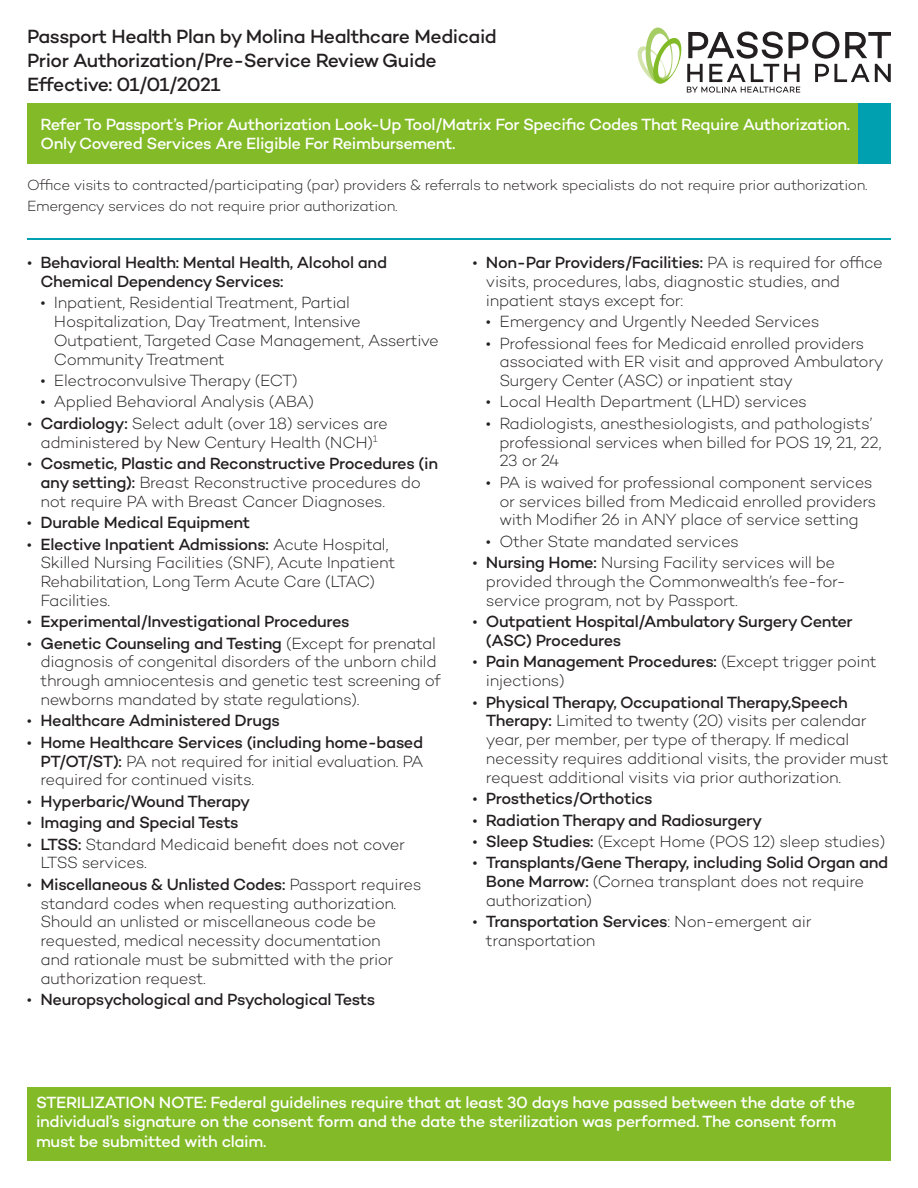
<style>
.page{position:relative;width:918px;height:1188px;background:#fff}
.page>*{position:absolute;margin:0;border:0;box-sizing:border-box;transform-origin:0 0}
.t1{font:500 19.5px/24px "Campton";letter-spacing:-.025em;color:#231f20}
.t2{font:300 16.5px/18.8px "Campton";letter-spacing:-.03em;color:#231f20}
.t3{font:500 16.5px/18.8px "Campton";letter-spacing:-.025em;color:#231f20}
.t4{font:500 16.5px/19.5px "Campton";letter-spacing:-.025em;color:#fff}
.t5{font:300 15px/21px "Campton";letter-spacing:-.03em;color:#231f20}
.s1{font-weight:300}
.s2{font-weight:500}
</style>
<div class="page">
<div style="left:27px;top:103px;width:832px;height:60px;background:#82bb27"></div>
<div style="left:27px;top:1087px;width:864px;height:73px;background:#82bb27"></div>
<div style="left:859px;top:103px;width:32px;height:60px;background:#00a0b0"></div>
<hr style="left:27px;top:239px;width:864px;height:1px;background:#00a0b0">
<svg style="left:637px;top:27px;width:254px;height:66px"></svg>
<h1 class="t1" style="left:27px;top:24px;width:471px">Passport Health Plan by Molina Healthcare Medicaid<br>Prior Authorization/Pre-Service Review Guide<br>Effective: 01/01/2021</h1>
<p class="t4" style="left:40px;top:114px;width:811px">Refer To Passport’s Prior Authorization Look-Up Tool/Matrix For Specific Codes That Require Authorization.<br>Only Covered Services Are Eligible For Reimbursement.</p>
<p class="t5" style="left:27px;top:174px;width:842px">Office visits to contracted/participating (par) providers &amp; referrals to network specialists do not require prior authorization.<br>Emergency services do not require prior authorization.</p>
<p class="t3" style="left:40px;top:253px;width:348px;text-indent:-13px"><span class="s1">•</span> Behavioral Health: Mental Health, Alcohol and<br>Chemical Dependency Services:</p>
<p class="t2" style="left:54px;top:293px;width:386px;text-indent:-13px">• Inpatient, Residential Treatment, Partial Hospitalization, Day Treatment, Intensive Outpatient, Targeted Case Management, Assertive Community Treatment</p>
<p class="t2" style="left:40px;top:371px;width:259px">• Electroconvulsive Therapy (ECT)</p>
<p class="t2" style="left:40px;top:392px;width:275px">• Applied Behavioral Analysis (ABA)</p>
<p class="t2" style="left:27px;top:414px;width:363px;text-align:center">• <span class="s2">Cardiology:</span> Select adult (over 18) services are administered by New Century Health (NCH)<sup>1</sup></p>
<p class="t2" style="left:40px;top:454px;width:399px;text-indent:-13px">• <span class="s2">Cosmetic, Plastic and Reconstructive Procedures (in any setting):</span> Breast Reconstructive procedures do not require PA with Breast Cancer Diagnoses.</p>
<p class="t3" style="left:27px;top:513px;width:225px"><span class="s1">•</span> Durable Medical Equipment</p>
<p class="t2" style="left:40px;top:534px;width:356px;text-indent:-13px">• <span class="s2">Elective Inpatient Admissions:</span> Acute Hospital, Skilled Nursing Facilities (SNF), Acute Inpatient Rehabilitation, Long Term Acute Care (LTAC)<br>Facilities.</p>
<p class="t3" style="left:27px;top:612px;width:324px"><span class="s1">•</span> Experimental/Investigational Procedures</p>
<p class="t2" style="left:40px;top:633px;width:402px;text-indent:-13px">• <span class="s2">Genetic Counseling and Testing</span> (Except for prenatal diagnosis of congenital disorders of the unborn child through amniocentesis and genetic test screening of newborns mandated by state regulations).</p>
<p class="t3" style="left:27px;top:711px;width:255px"><span class="s1">•</span> Healthcare Administered Drugs</p>
<p class="t2" style="left:40px;top:733px;width:384px;text-align:justify;text-indent:-13px">• <span class="s2">Home Healthcare Services (including home-based PT/OT/ST):</span> PA not required for initial evaluation. PA required for continued visits.</p>
<p class="t3" style="left:27px;top:791px;width:225px"><span class="s1">•</span> Hyperbaric/Wound Therapy</p>
<p class="t3" style="left:27px;top:813px;width:213px"><span class="s1">•</span> Imaging and Special Tests</p>
<p class="t2" style="left:40px;top:834px;width:366px;text-indent:-13px">• <span class="s2">LTSS:</span> Standard Medicaid benefit does not cover<br>LTSS services.</p>
<p class="t2" style="left:40px;top:875px;width:383px;text-indent:-13px">• <span class="s2">Miscellaneous &amp; Unlisted Codes:</span> Passport requires standard codes when requesting authorization.<br>Should an unlisted or miscellaneous code be requested, medical necessity documentation<br>and rationale must be submitted with the prior authorization request.</p>
<p class="t3" style="left:27px;top:990px;width:350px"><span class="s1">•</span> Neuropsychological and Psychological Tests</p>
<p class="t2" style="left:486px;top:253px;width:399px;text-indent:-13px">• <span class="s2">Non-Par Providers/Facilities:</span> PA is required for office visits, procedures, labs, diagnostic studies, and inpatient stays except for:</p>
<p class="t2" style="left:486px;top:312px;width:335px">• Emergency and Urgently Needed Services</p>
<p class="t2" style="left:499px;top:333px;width:386px;text-indent:-13px">• Professional fees for Medicaid enrolled providers associated with ER visit and approved Ambulatory<br>Surgery Center (ASC) or inpatient stay</p>
<p class="t2" style="left:486px;top:392px;width:323px">• Local Health Department (LHD) services</p>
<p class="t2" style="left:499px;top:414px;width:383px;text-indent:-13px">• Radiologists, anesthesiologists, and pathologists’ professional services when billed for POS 19, 21, 22,<br>23 or 24</p>
<p class="t2" style="left:499px;top:473px;width:378px;text-indent:-13px">• PA is waived for professional component services or services billed from Medicaid enrolled providers with Modifier 26 in ANY place of service setting</p>
<p class="t2" style="left:486px;top:532px;width:255px">• Other State mandated services</p>
<p class="t2" style="left:486px;top:553px;width:361px;text-indent:-13px">• <span class="s2">Nursing Home:</span> Nursing Facility services will be provided through the Commonwealth’s fee-for&shy;service program, not by Passport.</p>
<p class="t3" style="left:486px;top:612px;width:368px;text-indent:-13px"><span class="s1">•</span> Outpatient Hospital/Ambulatory Surgery Center (ASC) Procedures</p>
<p class="t2" style="left:486px;top:652px;width:392px;text-indent:-13px">• <span class="s2">Pain Management Procedures:</span> (Except trigger point injections)</p>
<p class="t2" style="left:486px;top:692px;width:404px;text-indent:-13px">• <span class="s2">Physical Therapy, Occupational Therapy,Speech Therapy:</span> Limited to twenty (20) visits per calendar year, per member, per type of therapy. If medical necessity requires additional visits, the provider must request additional visits via prior authorization.</p>
<p class="t3" style="left:472px;top:789px;width:182px"><span class="s1">•</span> Prosthetics/Orthotics</p>
<p class="t3" style="left:472px;top:810px;width:291px"><span class="s1">•</span> Radiation Therapy and Radiosurgery</p>
<p class="t2" style="left:472px;top:832px;width:414px">• <span class="s2">Sleep Studies:</span> (Except Home (POS 12) sleep studies)</p>
<p class="t3" style="left:486px;top:853px;width:404px;text-indent:-13px"><span class="s1">•</span> Transplants/Gene Therapy, including Solid Organ and<br>Bone Marrow: <span class="s1">(Cornea transplant does not require authorization)</span></p>
<p class="t2" style="left:486px;top:912px;width:327px;text-indent:-13px">• <span class="s2">Transportation Services</span>: Non-emergent air transportation</p>
<p class="t4" style="left:36px;top:1092px;width:821px">STERILIZATION NOTE: Federal guidelines require that at least 30 days have passed between the date of the individual’s signature on the consent form and the date the sterilization was performed. The consent form must be submitted with claim.</p>
</div>
